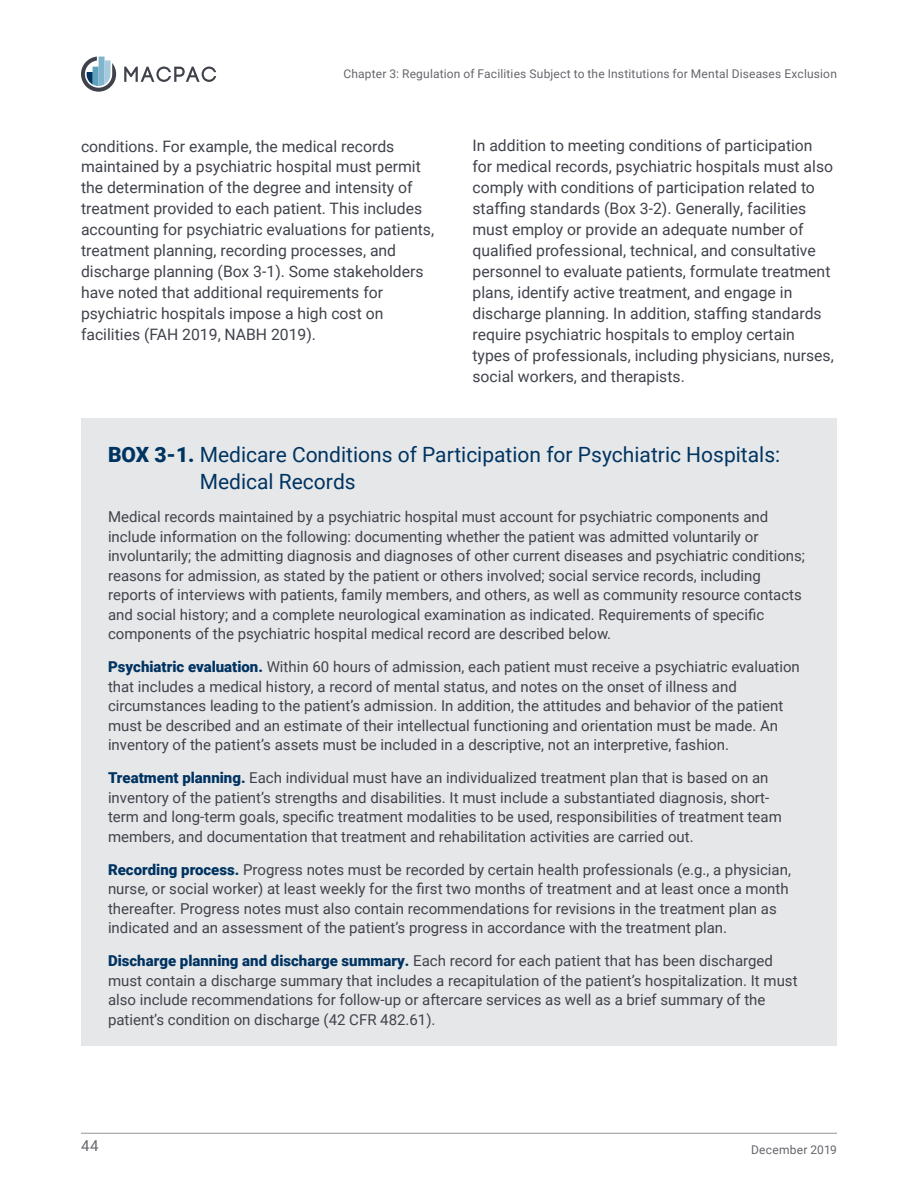
<style>
.page{position:relative;width:918px;height:1188px;background:#fff}
.page>*{position:absolute;margin:0;border:0;box-sizing:border-box;transform-origin:0 0}
.t1{font:21px/27px "Roboto";color:#003461}
.t2{font:15.75px/21px "Roboto";color:#40434b}
.t3{font:15px/19.5px "Roboto";color:#40434b}
.t4{font:15px "Roboto";color:#65666c}
.t5{font:12px "Roboto";letter-spacing:.015em;color:#65666c}
.s1{font-weight:900}
.s2{font-weight:900;color:#003361}
</style>
<div class="page">
<hr style="left:81px;top:1133px;width:756px;height:1px;background:#939598">
<svg style="left:81px;top:57px;width:35px;height:35px"></svg>
<svg style="left:124px;top:67px;width:92px;height:15px"></svg>
<div style="left:81px;top:418px;width:756px;height:628px;background:#e6e7e9"></div>
<p class="t5" style="left:343px;top:65px;width:495px">Chapter 3: Regulation of Facilities Subject to the Institutions for Mental Diseases Exclusion</p>
<p class="t2" style="left:81px;top:135px;width:355px">conditions. For example, the medical records maintained by a psychiatric hospital must permit the determination of the degree and intensity of treatment provided to each patient. This includes accounting for psychiatric evaluations for patients, treatment planning, recording processes, and discharge planning (Box 3-1). Some stakeholders have noted that additional requirements for psychiatric hospitals impose a high cost on facilities (FAH 2019, NABH 2019).</p>
<p class="t2" style="left:472px;top:135px;width:363px">In addition to meeting conditions of participation for medical records, psychiatric hospitals must also comply with conditions of participation related to staffing standards (Box 3-2). Generally, facilities must employ or provide an adequate number of qualified professional, technical, and consultative personnel to evaluate patients, formulate treatment plans, identify active treatment, and engage in discharge planning. In addition, staffing standards require psychiatric hospitals to employ certain types of professionals, including physicians, nurses, social workers, and therapists.</p>
<p class="t1" style="left:200px;top:440px;width:582px;text-indent:-92px"><span class="s1">BOX 3-1.</span> Medicare Conditions of Participation for Psychiatric Hospitals:<br>Medical Records</p>
<p class="t3" style="left:108px;top:506px;width:699px">Medical records maintained by a psychiatric hospital must account for psychiatric components and include information on the following: documenting whether the patient was admitted voluntarily or involuntarily; the admitting diagnosis and diagnoses of other current diseases and psychiatric conditions; reasons for admission, as stated by the patient or others involved; social service records, including reports of interviews with patients, family members, and others, as well as community resource contacts and social history; and a complete neurological examination as indicated. Requirements of specific components of the psychiatric hospital medical record are described below.</p>
<p class="t3" style="left:108px;top:656px;width:693px"><span class="s2">Psychiatric evaluation.</span> Within 60 hours of admission, each patient must receive a psychiatric evaluation that includes a medical history, a record of mental status, and notes on the onset of illness and circumstances leading to the patient’s admission. In addition, the attitudes and behavior of the patient must be described and an estimate of their intellectual functioning and orientation must be made. An inventory of the patient’s assets must be included in a descriptive, not an interpretive, fashion.</p>
<p class="t3" style="left:108px;top:767px;width:675px"><span class="s2">Treatment planning.</span> Each individual must have an individualized treatment plan that is based on an inventory of the patient’s strengths and disabilities. It must include a substantiated diagnosis, short&shy;term and long-term goals, specific treatment modalities to be used, responsibilities of treatment team members, and documentation that treatment and rehabilitation activities are carried out.</p>
<p class="t3" style="left:108px;top:859px;width:684px"><span class="s2">Recording process.</span> Progress notes must be recorded by certain health professionals (e.g., a physician, nurse, or social worker) at least weekly for the first two months of treatment and at least once a month thereafter. Progress notes must also contain recommendations for revisions in the treatment plan as indicated and an assessment of the patient’s progress in accordance with the treatment plan.</p>
<p class="t3" style="left:108px;top:950px;width:691px"><span class="s2">Discharge planning and discharge summary.</span> Each record for each patient that has been discharged must contain a discharge summary that includes a recapitulation of the patient’s hospitalization. It must also include recommendations for follow-up or aftercare services as well as a brief summary of the patient’s condition on discharge (42 CFR 482.61).</p>
<p class="t4" style="left:81px;top:1135px;width:19px">44</p>
<p class="t5" style="left:751px;top:1141px;width:87px">December 2019</p>
</div>
